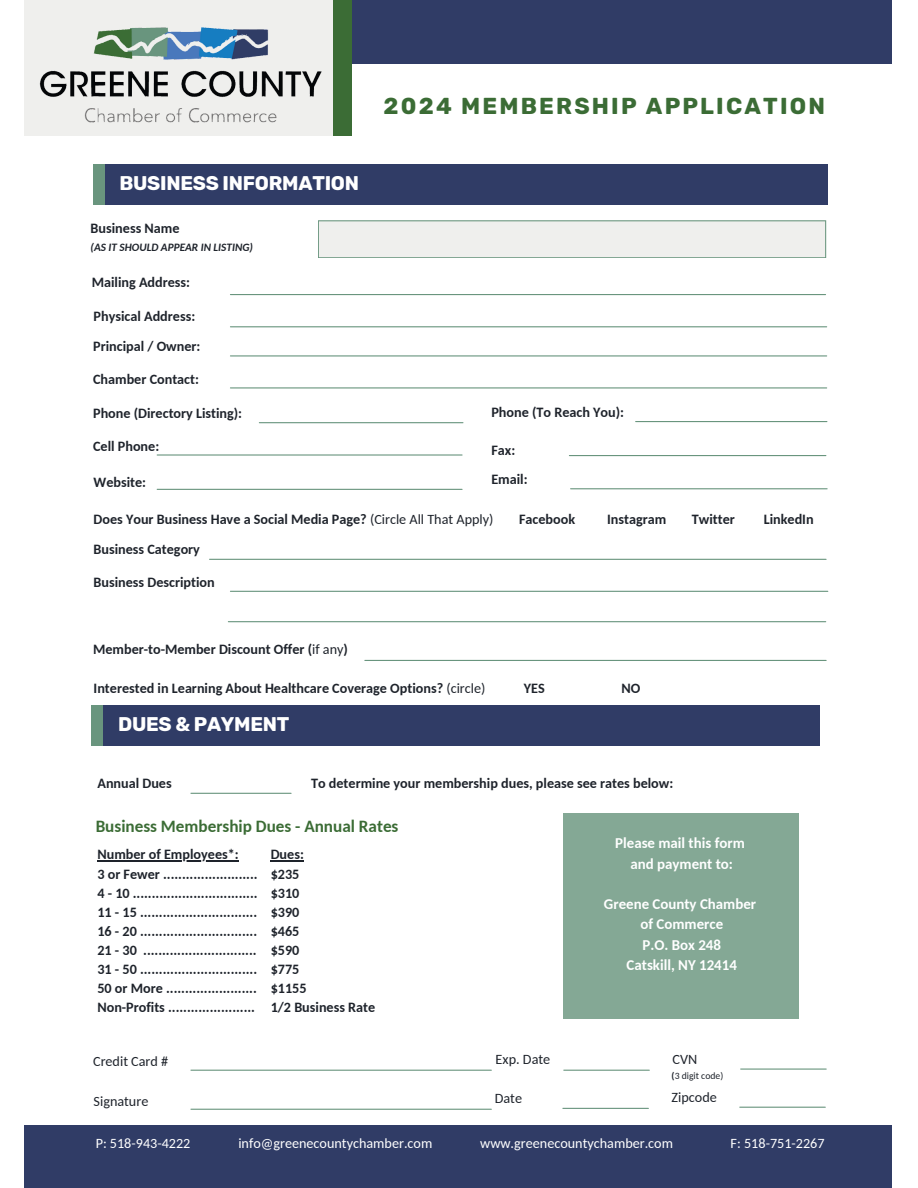
<style>
.page{position:relative;width:918px;height:1188px;background:#fff}
.page>*{position:absolute;margin:0;border:0;box-sizing:border-box;transform-origin:0 0}
.t1{font:700 22.95px "Rubik";letter-spacing:.095em;color:#3b6c35}
.t2{font:700 19.8px "Rubik";letter-spacing:-.015em;color:#fff}
.t3{font:700 17.1px "Carlito";color:#3b6c35}
.t4{font:700 14.85px "Carlito";color:#fff}
.t5{font:700 14.25px "Carlito";color:#1e232b}
.t6{font:14.25px "Carlito";color:#1e232b}
.t7{font:700 14.1px "Carlito";color:#1e232b}
.t8{font:14.1px "Carlito";color:#fff}
.t9{font:14.1px "Carlito";color:#1e232b}
.t10{font:italic 700 11.25px "Carlito";color:#1e232b}
.t11{font:9.75px "Carlito";color:#1e232b}
.s1{font-weight:400}
.s2{font-weight:700}
</style>
<div class="page">
<div style="left:351px;top:0;width:541px;height:63px;background:#303c66"></div>
<div style="left:93px;top:164px;width:22px;height:41px;background:#69957e"></div>
<div style="left:105px;top:164px;width:722px;height:41px;background:#303c66"></div>
<div style="left:92px;top:705px;width:16px;height:41px;background:#69957e"></div>
<div style="left:104px;top:705px;width:716px;height:41px;background:#303c66"></div>
<div style="left:25px;top:0;width:317px;height:136px;background:#efefed"></div>
<div style="left:333px;top:0;width:18px;height:136px;background:#3b6c35"></div>
<div style="left:25px;top:1126px;width:867px;height:62px;background:#303c66"></div>
<hr style="left:230px;top:294px;width:596px;height:1px;background:#69957e">
<svg style="left:318px;top:220px;width:508px;height:38px;background:#e7e9e6"></svg>
<img style="left:39px;top:27px;width:283px;height:96px">
<hr style="left:230px;top:326px;width:597px;height:1px;background:#69957e">
<hr style="left:191px;top:793px;width:100px;height:1px;background:#69957e">
<hr style="left:230px;top:355px;width:597px;height:2px;background:#69957e">
<hr style="left:230px;top:387px;width:597px;height:1px;background:#69957e">
<hr style="left:259px;top:422px;width:204px;height:1px;background:#69957e">
<hr style="left:636px;top:421px;width:191px;height:1px;background:#69957e">
<hr style="left:157px;top:454px;width:305px;height:2px;background:#69957e">
<hr style="left:569px;top:455px;width:257px;height:1px;background:#69957e">
<hr style="left:157px;top:489px;width:305px;height:1px;background:#69957e">
<hr style="left:571px;top:488px;width:256px;height:1px;background:#69957e">
<hr style="left:210px;top:559px;width:616px;height:1px;background:#69957e">
<hr style="left:230px;top:591px;width:598px;height:1px;background:#69957e">
<hr style="left:228px;top:621px;width:598px;height:1px;background:#69957e">
<hr style="left:365px;top:660px;width:461px;height:1px;background:#69957e">
<hr style="left:191px;top:1070px;width:300px;height:1px;background:#69957e">
<hr style="left:564px;top:1070px;width:85px;height:1px;background:#69957e">
<hr style="left:191px;top:1109px;width:300px;height:1px;background:#69957e">
<hr style="left:741px;top:1069px;width:85px;height:1px;background:#69957e">
<div style="left:563px;top:813px;width:235px;height:206px;background:#84a895"></div>
<hr style="left:97px;top:861px;width:142px;height:1px;background:#1e232b">
<hr style="left:271px;top:861px;width:33px;height:1px;background:#1e232b">
<hr style="left:563px;top:1108px;width:85px;height:1px;background:#69957e">
<hr style="left:740px;top:1107px;width:85px;height:1px;background:#69957e">
<p class="t2" style="left:119px;top:172px;width:241px">BUSINESS INFORMATION</p>
<p class="t5" style="left:91px;top:222px;width:91px">Business Name</p>
<p class="t10" style="left:91px;top:243px;width:164px">(AS IT SHOULD APPEAR IN LISTING)</p>
<p class="t7" style="left:92px;top:276px;width:100px">Mailing Address:</p>
<p class="t7" style="left:94px;top:310px;width:103px">Physical Address:</p>
<p class="t7" style="left:93px;top:340px;width:109px">Principal / Owner:</p>
<p class="t7" style="left:93px;top:373px;width:107px">Chamber Contact:</p>
<p class="t7" style="left:93px;top:408px;width:151px">Phone (Directory Listing):</p>
<p class="t7" style="left:93px;top:441px;width:68px">Cell Phone:</p>
<p class="t1" style="left:384px;top:92px;width:443px">2024 MEMBERSHIP APPLICATION</p>
<p class="t5" style="left:491px;top:406px;width:134px">Phone (To Reach You):</p>
<p class="t5" style="left:491px;top:444px;width:25px">Fax:</p>
<p class="t7" style="left:94px;top:476px;width:54px">Website:</p>
<p class="t5" style="left:491px;top:474px;width:38px">Email:</p>
<p class="t7" style="left:94px;top:513px;width:401px">Does Your Business Have a Social Media Page? <span class="s1">(Circle All That Apply)</span></p>
<p class="t7" style="left:519px;top:513px;width:58px">Facebook</p>
<p class="t7" style="left:607px;top:513px;width:61px">Instagram</p>
<p class="t7" style="left:692px;top:513px;width:44px">Twitter</p>
<p class="t7" style="left:764px;top:513px;width:51px">LinkedIn</p>
<p class="t7" style="left:94px;top:543px;width:108px">Business Category</p>
<p class="t7" style="left:94px;top:577px;width:123px">Business Description</p>
<p class="t7" style="left:93px;top:643px;width:256px">Member-to-Member Discount Offer (<span class="s1">if any</span>)</p>
<p class="t7" style="left:94px;top:682px;width:393px">Interested in Learning About Healthcare Coverage Options? <span class="s1">(circle)</span></p>
<p class="t7" style="left:524px;top:682px;width:22px">YES</p>
<p class="t7" style="left:622px;top:682px;width:20px">NO</p>
<p class="t2" style="left:118px;top:713px;width:173px">DUES &amp; PAYMENT</p>
<p class="t7" style="left:311px;top:777px;width:364px">To determine your membership dues, please see rates below:</p>
<p class="t3" style="left:96px;top:819px;width:304px">Business Membership Dues - Annual Rates</p>
<p class="t7" style="left:97px;top:849px;width:143px">Number of Employees*:</p>
<p class="t7" style="left:97px;top:868px;width:162px">3 or Fewer .........................</p>
<p class="t7" style="left:97px;top:887px;width:162px">4 - 10 .................................</p>
<p class="t7" style="left:97px;top:906px;width:161px">11 - 15 ...............................</p>
<p class="t7" style="left:97px;top:925px;width:161px">16 - 20 ...............................</p>
<p class="t7" style="left:97px;top:944px;width:161px">21 - 30 ..............................</p>
<p class="t7" style="left:97px;top:964px;width:161px">31 - 50 ...............................</p>
<p class="t7" style="left:97px;top:983px;width:161px">50 or More ........................</p>
<p class="t7" style="left:97px;top:1002px;width:159px">Non-Profits .......................</p>
<p class="t7" style="left:97px;top:777px;width:76px">Annual Dues</p>
<p class="t4" style="left:615px;top:837px;width:131px">Please mail this form</p>
<p class="t4" style="left:631px;top:858px;width:104px">and payment to:</p>
<p class="t4" style="left:604px;top:898px;width:154px">Greene County Chamber</p>
<p class="t4" style="left:640px;top:918px;width:84px">of Commerce</p>
<p class="t4" style="left:643px;top:939px;width:80px">P.O. Box 248</p>
<p class="t4" style="left:627px;top:959px;width:112px">Catskill, NY 12414</p>
<p class="t7" style="left:271px;top:849px;width:35px">Dues:</p>
<p class="t7" style="left:271px;top:868px;width:30px">$235</p>
<p class="t7" style="left:271px;top:887px;width:30px">$310</p>
<p class="t7" style="left:271px;top:906px;width:30px">$390</p>
<p class="t7" style="left:271px;top:925px;width:30px">$465</p>
<p class="t7" style="left:271px;top:944px;width:30px">$590</p>
<p class="t7" style="left:271px;top:964px;width:30px">$775</p>
<p class="t7" style="left:271px;top:983px;width:37px">$1155</p>
<p class="t7" style="left:271px;top:1002px;width:106px">1/2 Business Rate</p>
<p class="t9" style="left:93px;top:1055px;width:77px">Credit Card #</p>
<p class="t9" style="left:94px;top:1096px;width:56px">Signature</p>
<p class="t6" style="left:496px;top:1054px;width:56px">Exp. Date</p>
<p class="t6" style="left:673px;top:1053px;width:26px">CVN</p>
<p class="t11" style="left:672px;top:1071px;width:53px"><span class="s2">(</span>3 digit code)</p>
<p class="t6" style="left:495px;top:1092px;width:29px">Date</p>
<p class="t6" style="left:672px;top:1091px;width:47px">Zipcode</p>
<p class="t8" style="left:96px;top:1138px;width:96px">P: 518-943-4222</p>
<p class="t8" style="left:238px;top:1138px;width:195px">info@greenecountychamber.com</p>
<p class="t8" style="left:480px;top:1138px;width:194px">www.greenecountychamber.com</p>
<p class="t8" style="left:731px;top:1138px;width:95px">F: 518-751-2267</p>
</div>
